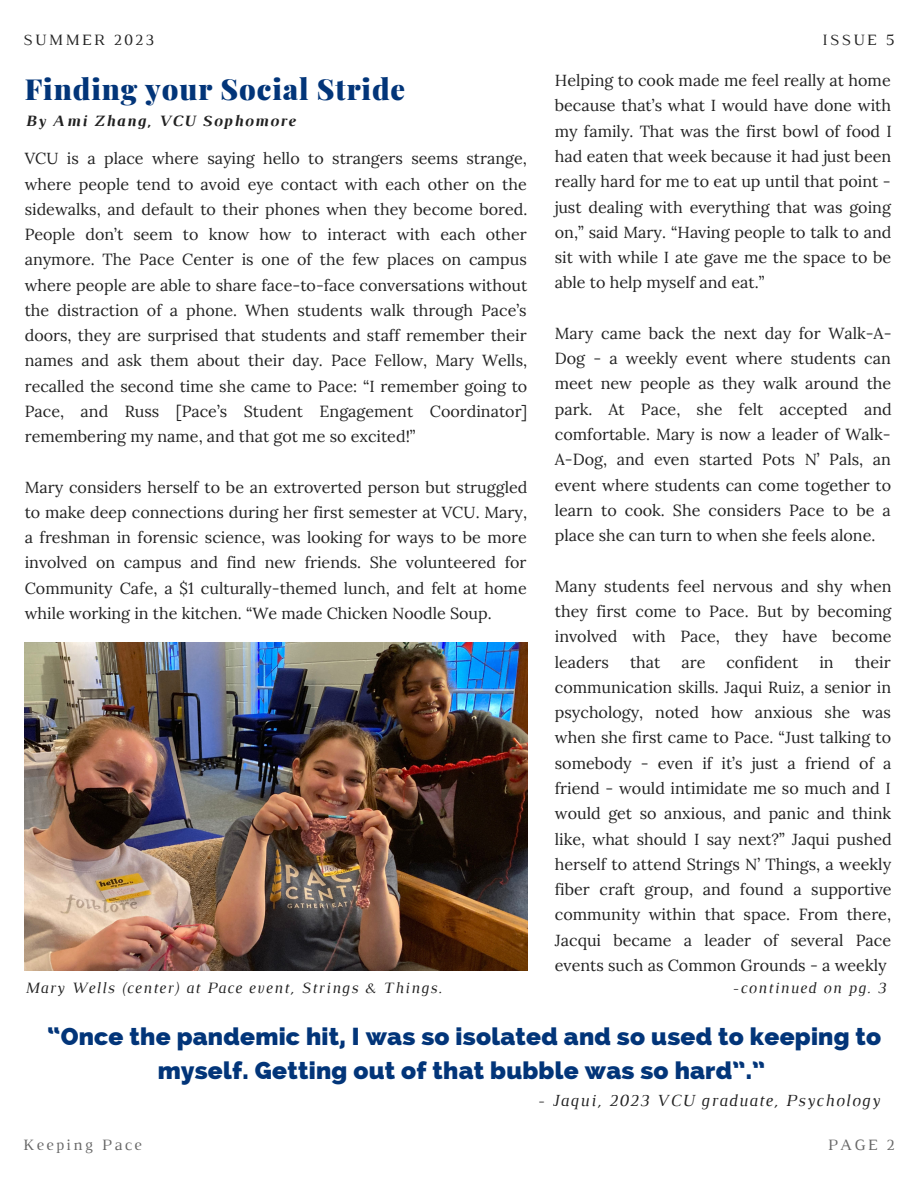
<style>
.page{position:relative;width:918px;height:1188px;background:#fff}
.page>*{position:absolute;margin:0;border:0;box-sizing:border-box;transform-origin:0 0}
.t1{font:900 29.1px "Playfair Display";letter-spacing:.03em;color:#023579}
.t2{font:800 24.6px/33.8px "Raleway";letter-spacing:.01em;color:#023579;text-align:center}
.t3{font:italic 17.25px "Luthier";letter-spacing:.07em;color:#222}
.t4{font:16.05px/25.3px "Lora";color:#222;text-align:justify}
.t5{font:italic 16.05px "Luthier";letter-spacing:.07em;color:#222}
.t6{font:italic 700 16.05px "Luthier";letter-spacing:.07em;color:#222}
.t7{font:16.05px "Luthier";letter-spacing:.14em;color:#666}
.t8{font:16.05px "Luthier";letter-spacing:.14em;color:#222}
</style>
<div class="page">
<img style="left:25px;top:642px;width:503px;height:329px">
<p class="t8" style="left:23px;top:34px;width:132px">SUMMER 2023</p>
<p class="t8" style="left:822px;top:34px;width:74px">ISSUE 5</p>
<p class="t4" style="left:555px;top:68px;width:338px">Helping to cook made me feel really at home because that’s what I would have done with my family. That was the first bowl of food I had eaten that week because it had just been really hard for me to eat up until that point - just dealing with everything that was going on,” said Mary. “Having people to talk to and sit with while I ate gave me the space to be able to help myself and eat.”</p>
<p class="t4" style="left:555px;top:320px;width:338px">Mary came back the next day for Walk-A-Dog - a weekly event where students can meet new people as they walk around the park. At Pace, she felt accepted and comfortable. Mary is now a leader of Walk-A-Dog, and even started Pots N’ Pals, an event where students can come together to learn to cook. She considers Pace to be a place she can turn to when she feels alone.</p>
<p class="t4" style="left:555px;top:573px;width:338px">Many students feel nervous and shy when they first come to Pace. But by becoming involved with Pace, they have become leaders</p>
<p class="t1" style="left:25px;top:69px;width:382px">Finding your Social Stride</p>
<p class="t6" style="left:25px;top:115px;width:271px">By Ami Zhang, VCU Sophomore</p>
<p class="t4" style="left:25px;top:146px;width:504px">VCU is a place where saying hello to strangers seems strange, where people tend to avoid eye contact with each other on the sidewalks, and default to their phones when they become bored.<br>People don’t seem to know how to interact with each other anymore. The Pace Center is one of the few places on campus where people are able to share face-to-face conversations without the distraction of a phone. When students walk through Pace’s doors, they are surprised that students and staff remember their names and ask them about their day. Pace Fellow, Mary Wells, recalled the second time she came to Pace: “I remember going to Pace, and Russ [Pace’s Student Engagement Coordinator] remembering my name, and that got me so excited!”</p>
<p class="t4" style="left:25px;top:474px;width:504px">Mary considers herself to be an extroverted person but struggled to make deep connections during her first semester at VCU. Mary, a freshman in forensic science, was looking for ways to be more involved on campus and find new friends. She volunteered for Community Cafe, a $1 culturally-themed lunch, and felt at home while working in the kitchen. “We made Chicken Noodle Soup.</p>
<p class="t4" style="left:630px;top:649px;width:32px">that</p>
<p class="t4" style="left:681px;top:649px;width:26px">are</p>
<p class="t4" style="left:726px;top:649px;width:74px">confident</p>
<p class="t4" style="left:819px;top:649px;width:16px">in</p>
<p class="t4" style="left:555px;top:649px;width:338px;text-indent:300px">their communication skills. Jaqui Ruiz, a senior in psychology, noted how anxious she was when she first came to Pace. “Just talking to somebody - even if it’s just a friend of a friend - would intimidate me so much and I would get so anxious, and panic and think like, what should I say next?” Jaqui pushed herself to attend Strings N’ Things, a weekly fiber craft group, and found a supportive community within that space. From there, Jacqui became a leader of several Pace events such as Common Grounds - a weekly</p>
<p class="t5" style="left:733px;top:982px;width:155px">-continued on pg. 3</p>
<p class="t5" style="left:25px;top:982px;width:419px">Mary Wells (center) at Pace event, Strings &amp; Things.</p>
<p class="t2" style="left:47px;top:1019px;width:835px">“Once the pandemic hit, I was so isolated and so used to keeping to myself. Getting out of that bubble was so hard”.”</p>
<p class="t3" style="left:538px;top:1094px;width:343px">- Jaqui, 2023 VCU graduate, Psychology</p>
<p class="t7" style="left:23px;top:1138px;width:120px">Keeping Pace</p>
<p class="t7" style="left:828px;top:1138px;width:68px">PAGE 2</p>
</div>
